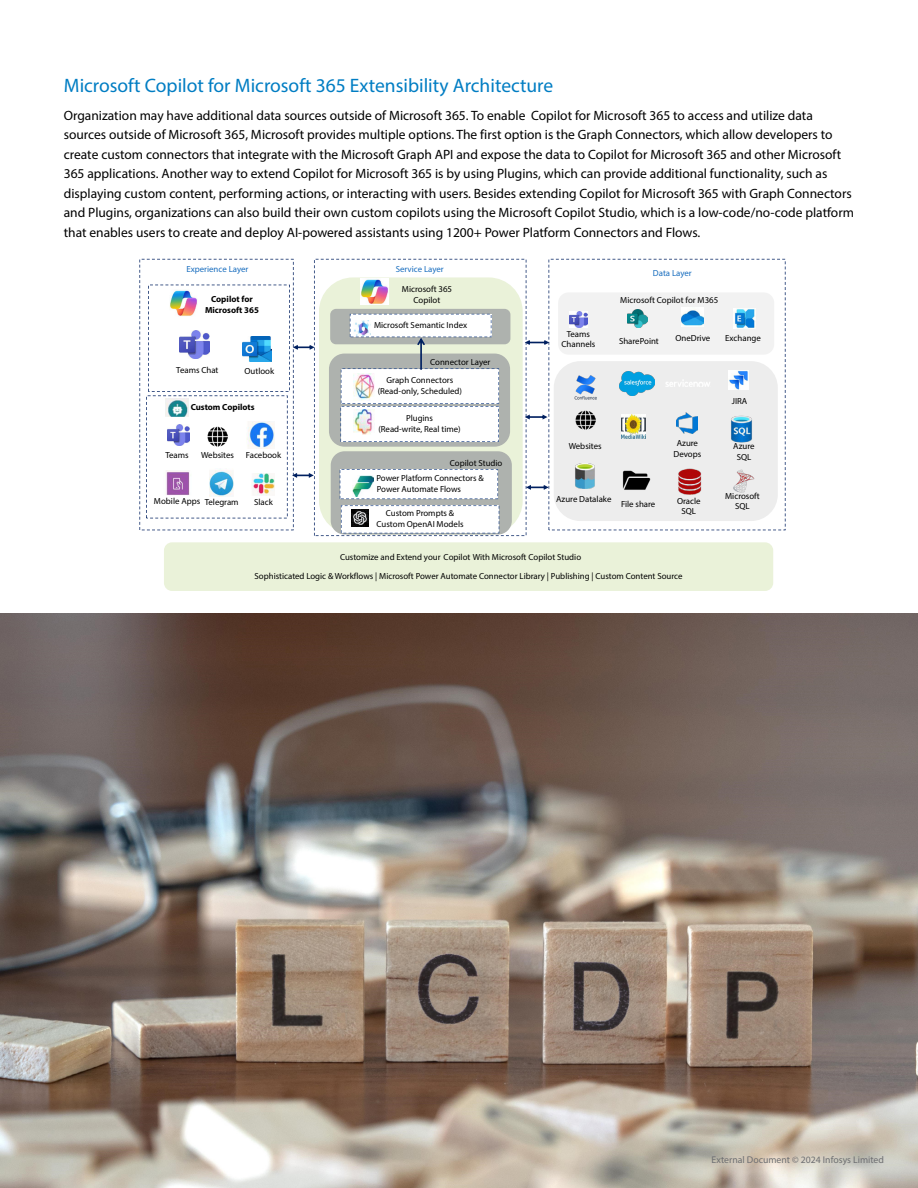
<style>
.page{position:relative;width:918px;height:1188px;background:#fff}
.page>*{position:absolute;margin:0;border:0;box-sizing:border-box;transform-origin:0 0}
.t1{font:19.5px "Myriad Pro";color:#007dc3}
.t2{font:13.5px/19.5px "Myriad Pro";color:#000}
.t3{font:9.75px "Myriad Pro";color:#6d6e71}
.t4{font:8.85px/10.6px "Myriad Pro";color:#000;text-align:center}
.t5{font:8.85px "Myriad Pro";color:#196ebf}
.t6{font:700 8.85px/10.6px "Myriad Pro";color:#000;text-align:center}
</style>
<div class="page">
<img style="left:0;top:614px;width:918px;height:574px">
<svg style="left:314px;top:259px;width:212px;height:277px"></svg>
<div style="left:319px;top:277px;width:204px;height:258px;background:#eaf2d9;border-radius:34px"></div>
<svg style="left:549px;top:259px;width:237px;height:271px"></svg>
<div style="left:164px;top:542px;width:609px;height:49px;background:#eaf2d9;border-radius:8px"></div>
<div style="left:558px;top:292px;width:216px;height:63px;background:#f2f2f2;border-radius:10px"></div>
<img style="left:628px;top:309px;width:19px;height:19px">
<div style="left:330px;top:309px;width:180px;height:35px;background:#aeb2ae;border-radius:6px"></div>
<div style="left:329px;top:354px;width:181px;height:93px;background:#aeb2ae;border-radius:16px"></div>
<svg style="left:525px;top:340px;width:24px;height:5px"></svg>
<img style="left:733px;top:309px;width:23px;height:19px">
<img style="left:682px;top:307px;width:22px;height:20px">
<svg style="left:139px;top:259px;width:176px;height:271px"></svg>
<svg style="left:525px;top:415px;width:23px;height:5px"></svg>
<img style="left:570px;top:311px;width:18px;height:17px">
<div style="left:554px;top:361px;width:224px;height:160px;background:#ededed;border-radius:27px"></div>
<img style="left:575px;top:463px;width:20px;height:25px">
<img style="left:622px;top:415px;width:24px;height:23px">
<img style="left:576px;top:410px;width:19px;height:20px">
<img style="left:676px;top:412px;width:22px;height:22px">
<img style="left:729px;top:370px;width:19px;height:19px">
<img style="left:678px;top:469px;width:24px;height:25px">
<img style="left:731px;top:415px;width:21px;height:28px">
<img style="left:622px;top:470px;width:29px;height:20px">
<img style="left:574px;top:375px;width:23px;height:25px">
<img style="left:666px;top:380px;width:44px;height:7px">
<img style="left:620px;top:371px;width:35px;height:25px">
<img style="left:733px;top:470px;width:22px;height:22px">
<img style="left:360px;top:278px;width:29px;height:27px">
<img style="left:169px;top:290px;width:28px;height:26px">
<svg style="left:340px;top:314px;width:159px;height:128px"></svg>
<img style="left:353px;top:410px;width:22px;height:25px">
<img style="left:208px;top:426px;width:19px;height:20px">
<img style="left:167px;top:425px;width:22px;height:20px">
<img style="left:247px;top:422px;width:28px;height:26px">
<img style="left:163px;top:471px;width:28px;height:24px">
<img style="left:165px;top:398px;width:23px;height:19px">
<div style="left:331px;top:451px;width:181px;height:84px;background:#aeb2ae;border-radius:14px"></div>
<div style="left:340px;top:469px;width:158px;height:30px;background:#fff"></div>
<svg style="left:341px;top:505px;width:158px;height:28px;background:#f9fafc"></svg>
<img style="left:352px;top:475px;width:21px;height:22px">
<img style="left:351px;top:509px;width:18px;height:18px">
<img style="left:209px;top:468px;width:25px;height:29px">
<img style="left:252px;top:473px;width:23px;height:23px">
<svg style="left:526px;top:485px;width:23px;height:5px"></svg>
<h1 class="t1" style="left:64px;top:73px;width:491px">Microsoft Copilot for Microsoft 365 Extensibility Architecture</h1>
<p class="t2" style="left:64px;top:105px;width:792px">Organization may have additional data sources outside of Microsoft 365. To enable Copilot for Microsoft 365 to access and utilize data sources outside of Microsoft 365, Microsoft provides multiple options. The first option is the Graph Connectors, which allow developers to create custom connectors that integrate with the Microsoft Graph API and expose the data to Copilot for Microsoft 365 and other Microsoft 365 applications. Another way to extend Copilot for Microsoft 365 is by using Plugins, which can provide additional functionality, such as displaying custom content, performing actions, or interacting with users. Besides extending Copilot for Microsoft 365 with Graph Connectors and Plugins, organizations can also build their own custom copilots using the Microsoft Copilot Studio, which is a low-code/no-code platform that enables users to create and deploy AI-powered assistants using 1200+ Power Platform Connectors and Flows.</p>
<p class="t5" style="left:186px;top:264px;width:63px">Experience Layer</p>
<p class="t5" style="left:396px;top:264px;width:49px">Service Layer</p>
<p class="t5" style="left:653px;top:267px;width:40px">Data Layer</p>
<p class="t6" style="left:205px;top:294px;width:55px">Copilot for<br>Microsoft 365</p>
<p class="t4" style="left:176px;top:365px;width:44px">Teams Chat</p>
<p class="t4" style="left:245px;top:366px;width:31px">Outlook</p>
<p class="t6" style="left:191px;top:402px;width:66px">Custom Copilots</p>
<p class="t4" style="left:166px;top:450px;width:25px">Teams</p>
<p class="t4" style="left:201px;top:450px;width:34px">Websites</p>
<p class="t4" style="left:246px;top:449px;width:37px">Facebook</p>
<p class="t4" style="left:154px;top:496px;width:48px">Mobile Apps</p>
<p class="t4" style="left:205px;top:497px;width:35px">Telegram</p>
<p class="t4" style="left:254px;top:497px;width:20px">Slack</p>
<p class="t4" style="left:402px;top:284px;width:52px">Microsoft 365<br>Copilot</p>
<p class="t4" style="left:374px;top:319px;width:95px">Microsoft Semantic Index</p>
<p class="t4" style="left:387px;top:353px;width:105px;line-height:18px;text-align:left;text-indent:44px">Connector Layer<br>Graph Connectors</p>
<p class="t4" style="left:378px;top:385px;width:86px">(Read-only, Scheduled)</p>
<p class="t4" style="left:378px;top:413px;width:84px">Plugins<br>(Read-write, Real time)</p>
<p class="t4" style="left:376px;top:455px;width:128px;line-height:15.5px;text-align:left;text-indent:74px">Copilot Studio<br>Power Platform Connectors &amp;</p>
<p class="t4" style="left:377px;top:483px;width:86px">Power Automate Flows</p>
<p class="t4" style="left:377px;top:508px;width:88px">Custom Prompts &amp;<br>Custom OpenAI Models</p>
<p class="t4" style="left:620px;top:295px;width:100px">Microsoft Copilot for M365</p>
<p class="t4" style="left:561px;top:328px;width:36px">Teams<br>Channels</p>
<p class="t4" style="left:676px;top:332px;width:36px">OneDrive</p>
<p class="t4" style="left:725px;top:332px;width:37px">Exchange</p>
<p class="t4" style="left:619px;top:335px;width:41px">SharePoint</p>
<p class="t4" style="left:569px;top:440px;width:34px">Websites</p>
<p class="t4" style="left:674px;top:438px;width:29px">Azure<br>Devops</p>
<p class="t4" style="left:732px;top:395px;width:17px">JIRA</p>
<p class="t4" style="left:733px;top:441px;width:23px">Azure<br>SQL</p>
<p class="t4" style="left:556px;top:493px;width:57px">Azure Datalake</p>
<p class="t4" style="left:621px;top:498px;width:36px">File share</p>
<p class="t4" style="left:677px;top:495px;width:25px">Oracle<br>SQL</p>
<p class="t4" style="left:725px;top:490px;width:36px">Microsoft<br>SQL</p>
<p class="t4" style="left:340px;top:552px;width:243px">Customize and Extend your Copilot With Microsoft Copilot Studio</p>
<p class="t4" style="left:255px;top:571px;width:429px">Sophisticated Logic &amp; Workflows | Microsoft Power Automate Connector Library | Publishing | Custom Content Source</p>
<p class="t3" style="left:712px;top:1154px;width:174px">External Document © 2024 Infosys Limited</p>
</div>
